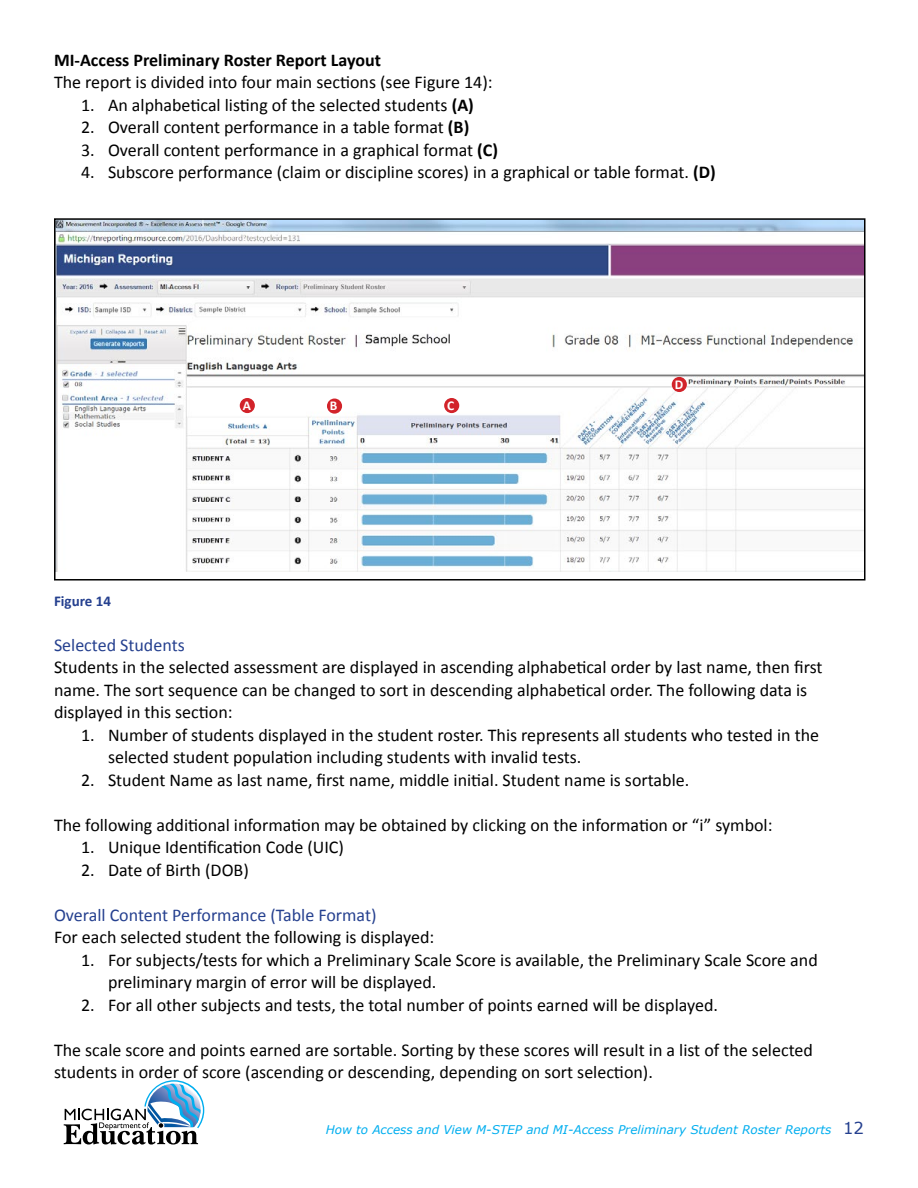
<style>
.page{position:relative;width:918px;height:1188px;background:#fff}
.page>*{position:absolute;margin:0;border:0;box-sizing:border-box;transform-origin:0 0}
.Body_Copy{font:18px/22.5px "Calibri";color:#000}
.Subhead_3{font:18px "Calibri";color:#25408f}
.Subhead_2{font:700 18px "Calibri";color:#000}
.Body_Copy-2{font:700 15px "Calibri";color:#25408f}
.t1{font:700 13.5px "Calibri";color:#fff}
.t2{font:italic 12px "Verdana";color:#00aeef}
.s1{font-weight:700}
.s2{font-style:normal;font-size:16.5px;color:#25408f}
</style>
<div class="page">
<svg style="left:64px;top:1080px;width:140px;height:65px"></svg>
<img style="left:57px;top:221px;width:806px;height:350px">
<div style="left:54px;top:218px;width:812px;height:363px;border:2px solid #000"></div>
<div style="left:240px;top:398px;width:15px;height:15px;background:#d2232a;border-radius:50%"></div>
<div style="left:327px;top:399px;width:15px;height:15px;background:#d2232a;border-radius:50%"></div>
<div style="left:444px;top:398px;width:15px;height:15px;background:#d2232a;border-radius:50%"></div>
<div style="left:672px;top:377px;width:15px;height:15px;background:#d2232a;border-radius:50%"></div>
<p class="Subhead_2" style="left:54px;top:48px;width:328px">MI-Access Preliminary Roster Report Layout</p>
<p class="Body_Copy" style="left:54px;top:71px;width:440px">The report is divided into four main sections (see Figure 14):</p>
<p class="Body_Copy" style="left:81px;top:94px;width:394px">1. An alphabetical listing of the selected students <span class="s1">(A)</span></p>
<p class="Body_Copy" style="left:81px;top:116px;width:390px">2. Overall content performance in a table format <span class="s1">(B)</span></p>
<p class="Body_Copy" style="left:81px;top:139px;width:419px">3. Overall content performance in a graphical format <span class="s1">(C)</span></p>
<p class="Body_Copy" style="left:81px;top:161px;width:636px">4. Subscore performance (claim or discipline scores) in a graphical or table format. <span class="s1">(D)</span></p>
<p class="t1" style="left:243px;top:396px;width:10px">A</p>
<p class="t1" style="left:330px;top:397px;width:9px">B</p>
<p class="t1" style="left:447px;top:396px;width:9px">C</p>
<p class="t1" style="left:675px;top:375px;width:10px">D</p>
<p class="Body_Copy-2" style="left:54px;top:591px;width:59px">Figure 14</p>
<p class="Subhead_3" style="left:54px;top:634px;width:132px">Selected Students</p>
<p class="Body_Copy" style="left:54px;top:656px;width:770px">Students in the selected assessment are displayed in ascending alphabetical order by last name, then first name. The sort sequence can be changed to sort in descending alphabetical order. The following data is displayed in this section:</p>
<p class="Body_Copy" style="left:108px;top:724px;width:713px;text-indent:-27px">1. Number of students displayed in the student roster. This represents all students who tested in the selected student population including students with invalid tests.</p>
<p class="Body_Copy" style="left:81px;top:769px;width:610px">2. Student Name as last name, first name, middle initial. Student name is sortable.</p>
<p class="Body_Copy" style="left:54px;top:814px;width:720px">The following additional information may be obtained by clicking on the information or “i” symbol:</p>
<p class="Body_Copy" style="left:81px;top:836px;width:264px">1. Unique Identification Code (UIC)</p>
<p class="Body_Copy" style="left:81px;top:859px;width:169px">2. Date of Birth (DOB)</p>
<p class="Subhead_3" style="left:54px;top:904px;width:324px">Overall Content Performance (Table Format)</p>
<p class="Body_Copy" style="left:54px;top:926px;width:382px">For each selected student the following is displayed:</p>
<p class="Body_Copy" style="left:108px;top:949px;width:711px;text-indent:-27px">1. For subjects/tests for which a Preliminary Scale Score is available, the Preliminary Scale Score and preliminary margin of error will be displayed.</p>
<p class="Body_Copy" style="left:81px;top:994px;width:639px">2. For all other subjects and tests, the total number of points earned will be displayed.</p>
<p class="Body_Copy" style="left:54px;top:1039px;width:760px">The scale score and points earned are sortable. Sorting by these scores will result in a list of the selected students in order of score (ascending or descending, depending on sort selection).</p>
<p class="t2" style="left:326px;top:1121px;width:540px">How to Access and View M-STEP and MI-Access Preliminary Student Roster Reports <span class="s2">12</span></p>
</div>
